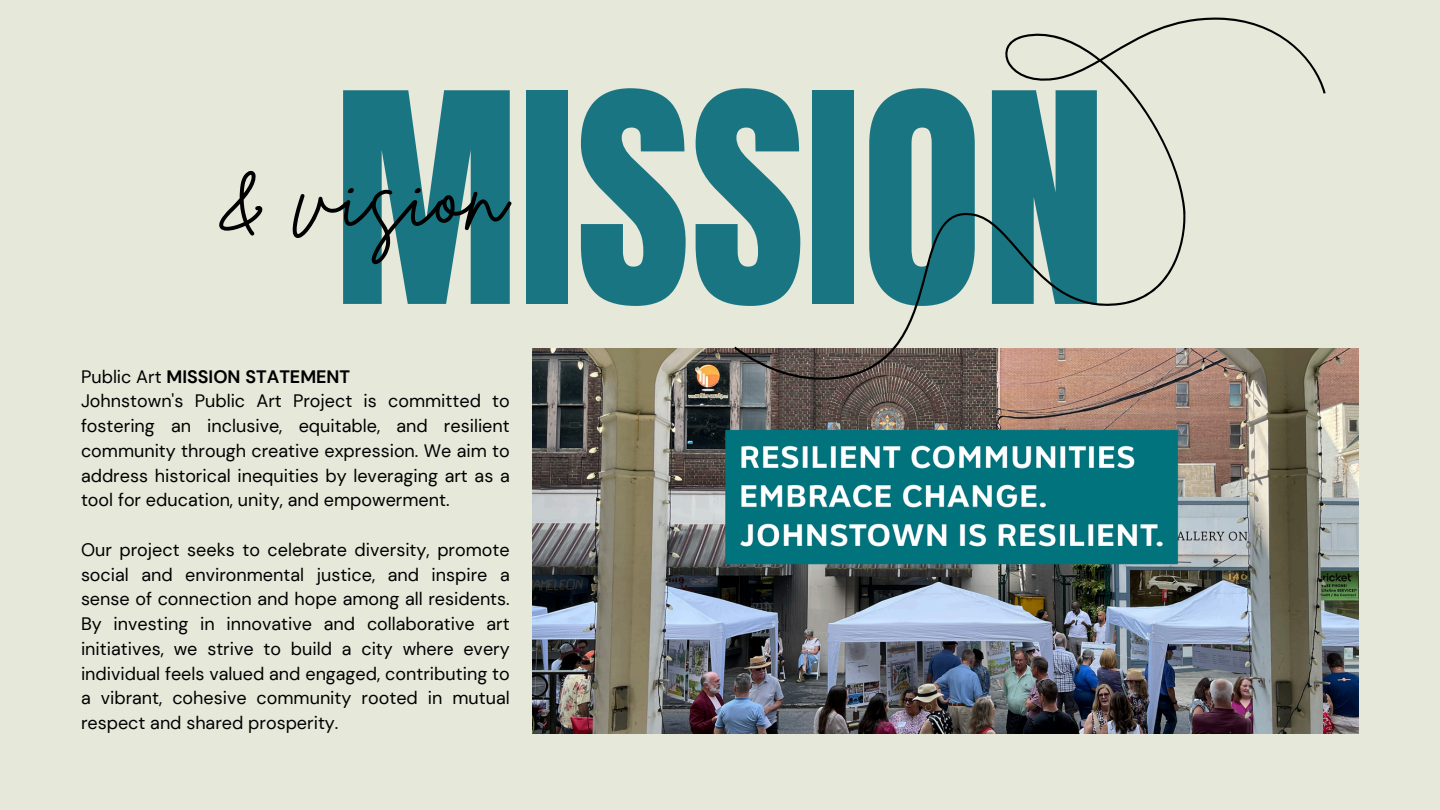
<style>
.page{position:relative;width:1440px;height:810px;background:#e6e8da}
.page>*{position:absolute;margin:0;border:0;box-sizing:border-box;transform-origin:0 0}
.t1{font:248.8px "Anton";color:#1a7582}
.t2{font:102px "Brittany Signature";color:#000}
.t3{font:18px/24.8px "DM Sans";color:#000;text-align:justify}
.t4{font:700 18px "DM Sans";color:#000}
.s1{font-weight:400}
</style>
<div class="page">
<img style="left:532px;top:349px;width:827px;height:385px">
<svg style="left:723px;top:17px;width:612px;height:367px"></svg>
<p class="t1" style="left:334px;top:21px;width:774px">MISSION</p>
<p class="t2" style="left:218px;top:128px;width:289px">&amp; vision</p>
<h1 class="t4" style="left:81px;top:365px;width:271px"><span class="s1">Public Art</span> MISSION STATEMENT</h1>
<h2 class="t3" style="left:81px;top:389px;width:430px">Johnstown's Public Art Project is committed to fostering an inclusive, equitable, and resilient community through creative expression. We aim to address historical inequities by leveraging art as a tool for education, unity, and empowerment.</h2>
<p class="t3" style="left:81px;top:537px;width:430px">Our project seeks to celebrate diversity, promote social and environmental justice, and inspire a sense of connection and hope among all residents.<br>By investing in innovative and collaborative art initiatives, we strive to build a city where every individual feels valued and engaged, contributing to a vibrant, cohesive community rooted in mutual respect and shared prosperity.</p>
</div>
